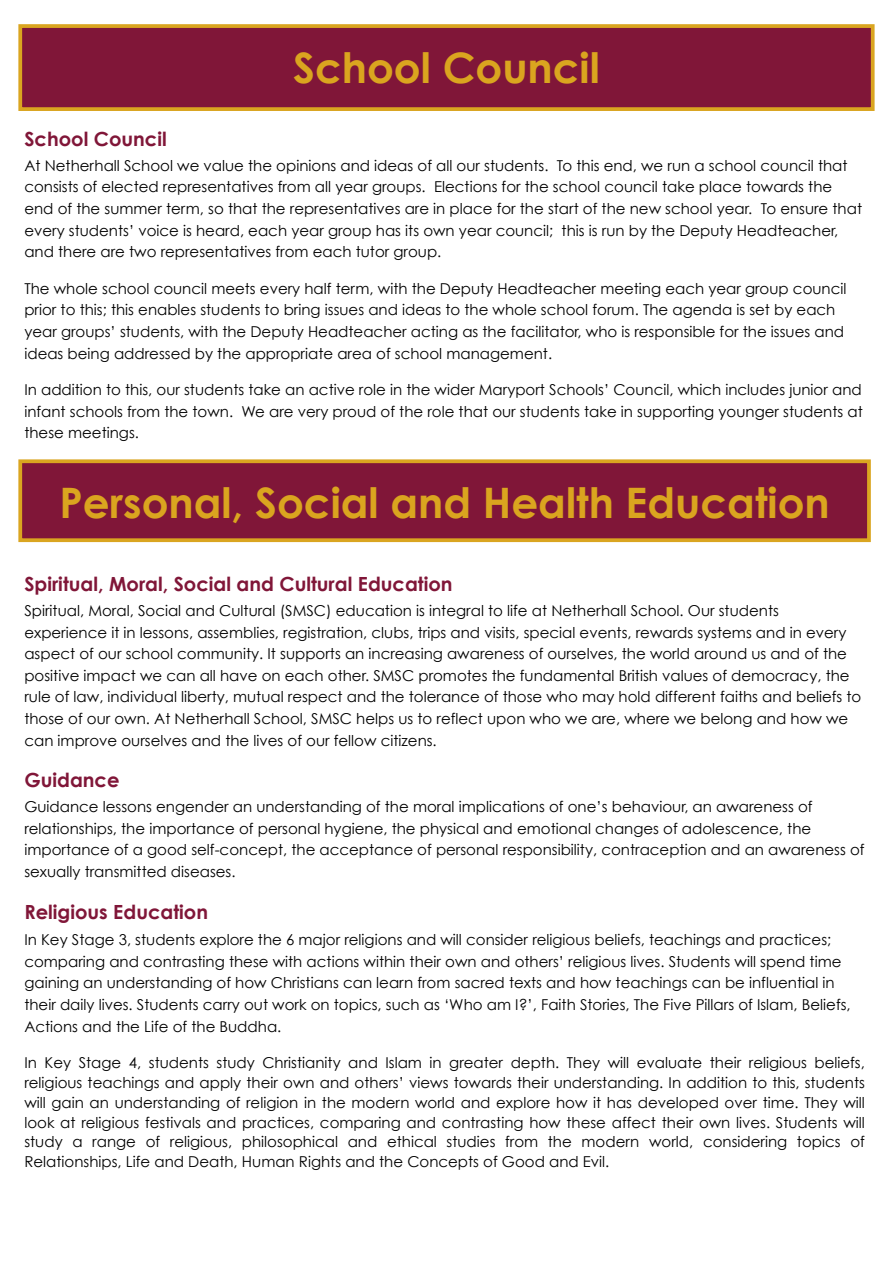
<style>
.page{position:relative;width:893px;height:1263px;background:#fff}
.page>*{position:absolute;margin:0;border:0;box-sizing:border-box;transform-origin:0 0}
.t1{font:700 42px "Century Gothic";color:#daa51f}
.t2{font:700 19.5px "Century Gothic";color:#801638}
.t3{font:15px/21.6px "Century Gothic";color:#000}
</style>
<div class="page">
<div style="left:20px;top:26px;width:853px;height:83px;background:#801638"></div>
<div style="left:18px;top:24px;width:857px;height:87px;border:4px solid #daa520"></div>
<div style="left:20px;top:461px;width:849px;height:79px;background:#801638"></div>
<div style="left:18px;top:459px;width:853px;height:83px;border:4px solid #daa520"></div>
<h1 class="t1" style="left:293px;top:36px;width:308px">School Council</h1>
<h2 class="t2" style="left:24px;top:124px;width:144px">School Council</h2>
<p class="t3" style="left:24px;top:154px;width:839px">At Netherhall School we value the opinions and ideas of all our students. To this end, we run a school council that consists of elected representatives from all year groups. Elections for the school council take place towards the end of the summer term, so that the representatives are in place for the start of the new school year. To ensure that every students’ voice is heard, each year group has its own year council; this is run by the Deputy Headteacher, and there are two representatives from each tutor group.</p>
<p class="t3" style="left:24px;top:277px;width:824px">The whole school council meets every half term, with the Deputy Headteacher meeting each year group council prior to this; this enables students to bring issues and ideas to the whole school forum. The agenda is set by each year groups’ students, with the Deputy Headteacher acting as the facilitator, who is responsible for the issues and ideas being addressed by the appropriate area of school management.</p>
<p class="t3" style="left:24px;top:379px;width:840px;text-align:justify">In addition to this, our students take an active role in the wider Maryport Schools’ Council, which includes junior and infant schools from the town. We are very proud of the role that our students take in supporting younger students at these meetings.</p>
<h1 class="t1" style="left:59px;top:471px;width:772px">Personal, Social and Health Education</h1>
<h2 class="t2" style="left:24px;top:569px;width:430px">Spiritual, Moral, Social and Cultural Education</h2>
<p class="t3" style="left:24px;top:600px;width:838px">Spiritual, Moral, Social and Cultural (SMSC) education is integral to life at Netherhall School. Our students experience it in lessons, assemblies, registration, clubs, trips and visits, special events, rewards systems and in every aspect of our school community. It supports an increasing awareness of ourselves, the world around us and of the positive impact we can all have on each other. SMSC promotes the fundamental British values of democracy, the rule of law, individual liberty, mutual respect and the tolerance of those who may hold different faiths and beliefs to those of our own. At Netherhall School, SMSC helps us to reflect upon who we are, where we belong and how we can improve ourselves and the lives of our fellow citizens.</p>
<h2 class="t2" style="left:24px;top:765px;width:97px">Guidance</h2>
<p class="t3" style="left:24px;top:796px;width:842px">Guidance lessons engender an understanding of the moral implications of one’s behaviour, an awareness of relationships, the importance of personal hygiene, the physical and emotional changes of adolescence, the importance of a good self-concept, the acceptance of personal responsibility, contraception and an awareness of sexually transmitted diseases.</p>
<h2 class="t2" style="left:24px;top:897px;width:185px">Religious Education</h2>
<p class="t3" style="left:24px;top:929px;width:828px">In Key Stage 3, students explore the 6 major religions and will consider religious beliefs, teachings and practices; comparing and contrasting these with actions within their own and others’ religious lives. Students will spend time gaining an understanding of how Christians can learn from sacred texts and how teachings can be influential in their daily lives. Students carry out work on topics, such as ‘Who am I?’, Faith Stories, The Five Pillars of Islam, Beliefs, Actions and the Life of the Buddha.</p>
<p class="t3" style="left:24px;top:1053px;width:842px;line-height:19.8px;text-align:justify">In Key Stage 4, students study Christianity and Islam in greater depth. They will evaluate their religious beliefs, religious teachings and apply their own and others’ views towards their understanding. In addition to this, students will gain an understanding of religion in the modern world and explore how it has developed over time. They will look at religious festivals and practices, comparing and contrasting how these affect their own lives. Students will study a range of religious, philosophical and ethical studies from the modern world, considering topics of Relationships, Life and Death, Human Rights and the Concepts of Good and Evil.</p>
</div>
